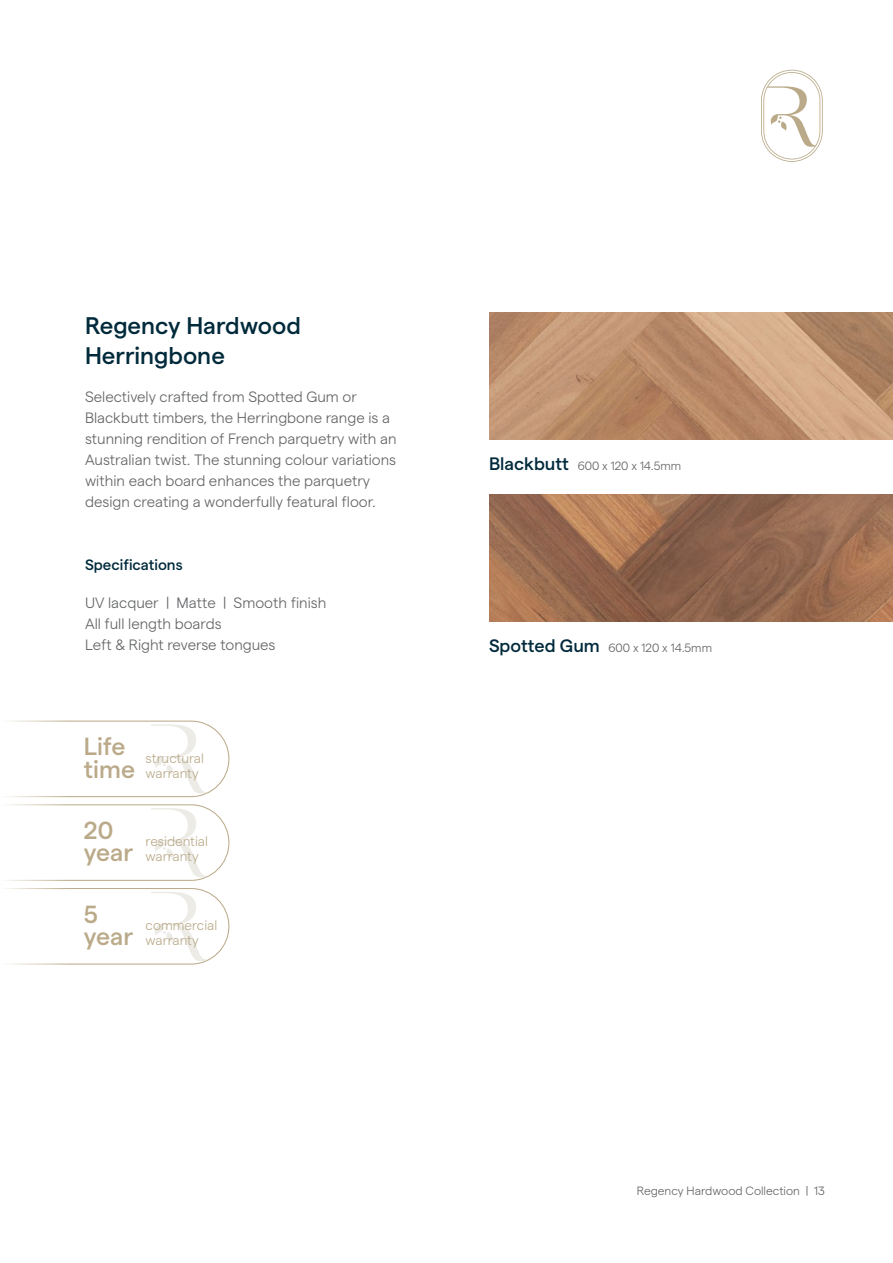
<style>
.page{position:relative;width:893px;height:1263px;background:#fff}
.page>*{position:absolute;margin:0;border:0;box-sizing:border-box;transform-origin:0 0}
.t1{font:500 24.75px/22.2px "Matter";color:#baaa89}
.t2{font:500 24px/30px "Matter";color:#002a3b}
.t3{font:300 15px/21px "Matter";color:#636466}
.t4{font:500 15px "Matter";color:#002a3b}
.t5{font:300 13.65px/14.9px "Matter";color:#baaa89}
.t6{font:300 12px "Matter";color:#636466}
.s1{font-weight:500;font-size:18px;color:#002a3b}
</style>
<div class="page">
<svg style="left:761px;top:70px;width:62px;height:92px"></svg>
<img style="left:489px;top:312px;width:404px;height:128px">
<img style="left:489px;top:494px;width:404px;height:128px">
<svg style="left:7px;top:720px;width:223px;height:78px"></svg>
<svg style="left:7px;top:804px;width:223px;height:77px"></svg>
<svg style="left:6px;top:888px;width:224px;height:77px"></svg>
<h2 class="t2" style="left:85px;top:308px;width:217px">Regency Hardwood<br>Herringbone</h2>
<p class="t3" style="left:85px;top:385px;width:313px">Selectively crafted from Spotted Gum or Blackbutt timbers, the Herringbone range is a stunning rendition of French parquetry with an Australian twist. The stunning colour variations within each board enhances the parquetry design creating a wonderfully featural floor.</p>
<p class="t4" style="left:85px;top:554px;width:99px">Specifications</p>
<p class="t3" style="left:85px;top:591px;width:243px">UV lacquer | Matte | Smooth finish<br>All full length boards<br>Left &amp; Right reverse tongues</p>
<h1 class="t1" style="left:84px;top:733px;width:53px">Life time</h1>
<p class="t5" style="left:146px;top:749px;width:60px">structural warranty</p>
<h1 class="t1" style="left:84px;top:817px;width:51px">20 year</h1>
<p class="t5" style="left:146px;top:833px;width:64px">residential warranty</p>
<h1 class="t1" style="left:84px;top:901px;width:51px">5 year</h1>
<p class="t5" style="left:146px;top:917px;width:73px">commercial warranty</p>
<p class="t6" style="left:489px;top:457px;width:194px"><span class="s1">Blackbutt</span> 600 x 120 x 14.5mm</p>
<p class="t6" style="left:489px;top:639px;width:225px"><span class="s1">Spotted Gum</span> 600 x 120 x 14.5mm</p>
<p class="t6" style="left:637px;top:1182px;width:190px">Regency Hardwood Collection | 13</p>
</div>
